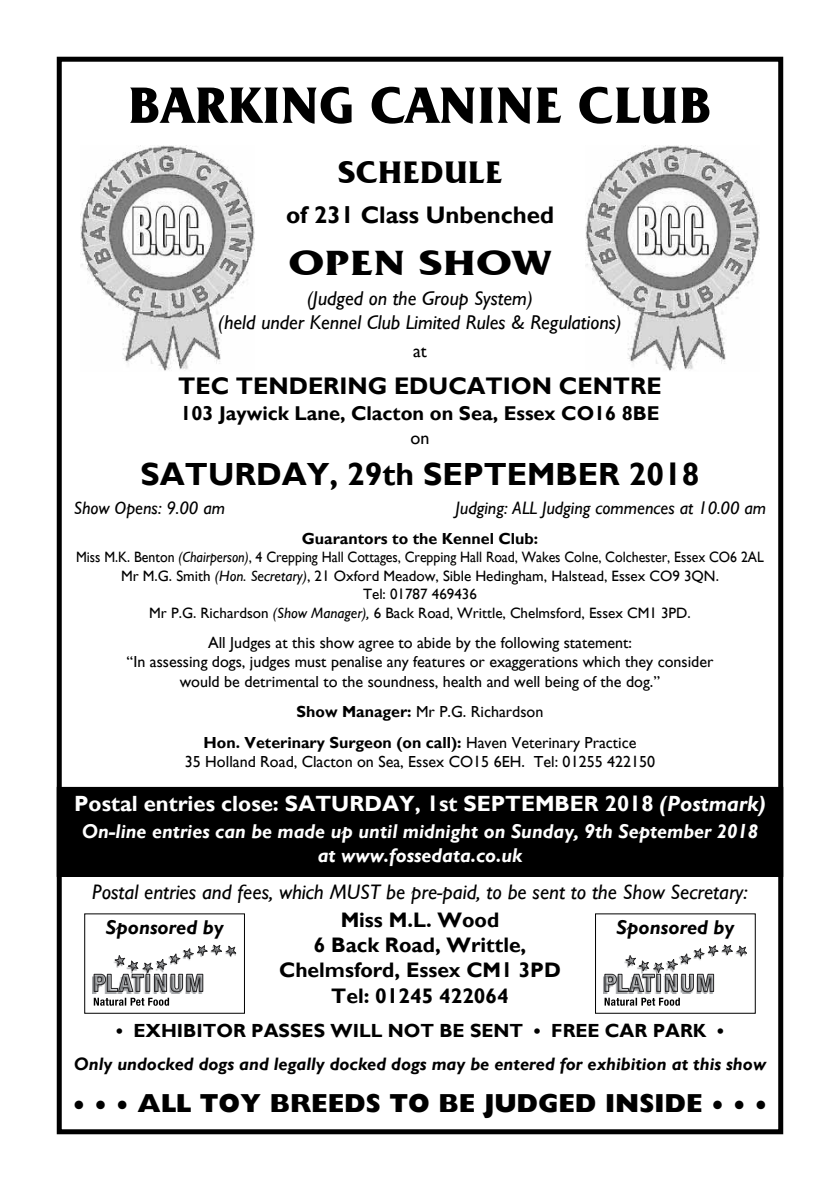
<style>
.page{position:relative;width:840px;height:1191px;background:#fff}
.page>*{position:absolute;margin:0;border:0;box-sizing:border-box;transform-origin:0 0}
.t1{font:700 52px "Friz Quadrata IT Cby BT";color:#000}
.t2{font:700 36px "Friz Quadrata IT Cby BT";color:#000;scale:1.2 1}
.t3{font:700 32px "Gill Sans";color:#000}
.t4{font:700 32px "Friz Quadrata IT Cby BT";color:#000}
.t5{font:800 26px "Gill Sans";color:#000}
.t6{font:700 24px "Gill Sans";color:#000}
.t7{font:700 22px "Gill Sans";color:#fff}
.t8{font:italic 21px "Gill Sans";color:#000}
.t9{font:700 21px/25.2px "Gill Sans";color:#000;text-align:center}
.t10{font:italic 700 20px/24px "Gill Sans";color:#fff;text-align:center}
.t11{font:italic 20px/24px "Gill Sans";color:#000;text-align:center}
.t12{font:700 20px "Gill Sans";color:#000}
.t13{font:italic 700 20px "Gill Sans";color:#000}
.t14{font:700 19px "Gill Sans";color:#000}
.t15{font:italic 700 18px "Gill Sans";color:#000}
.t16{font:italic 18px "Gill Sans";color:#000}
.t17{font:18px "Gill Sans";color:#000}
.t18{font:16px/19.2px "Gill Sans";color:#000;text-align:center}
.t19{font:700 16px/30.4px "Gill Sans";color:#000;text-align:center}
.t20{font:15px/18.4px "Gill Sans";color:#000;text-align:center;scale:.92 1}
.s1{font-style:italic}
.s2{font-weight:400}
</style>
<div class="page">
<img style="left:80px;top:145px;width:174px;height:226px">
<img style="left:585px;top:145px;width:174px;height:226px">
<div style="left:57px;top:787px;width:725px;height:89px;background:#000"></div>
<div style="left:57px;top:787px;width:725px;height:90px;border:1px solid #000"></div>
<div style="left:57px;top:57px;width:725px;height:1077px;border:5px solid #000"></div>
<svg style="left:93px;top:944px;width:144px;height:61px"></svg>
<svg style="left:604px;top:944px;width:143px;height:61px"></svg>
<div style="left:84px;top:913px;width:161px;height:100px;border:1px solid #000"></div>
<h1 class="t1" style="left:128px;top:73px;width:585px">BARKING CANINE CLUB</h1>
<h3 class="t4" style="left:337px;top:152px;width:166px">SCHEDULE</h3>
<h3 class="t6" style="left:286px;top:201px;width:269px">of 231 Class Unbenched</h3>
<h2 class="t2" style="left:288px;top:240px;width:221px">OPEN SHOW</h2>
<h3 class="t11" style="left:218px;top:286px;width:404px">(Judged on the Group System)<br>(held under Kennel Club Limited Rules &amp; Regulations)</h3>
<p class="t17" style="left:413px;top:340px;width:15px">at</p>
<h3 class="t6" style="left:178px;top:371px;width:485px">TEC TENDERING EDUCATION CENTRE</h3>
<h3 class="t12" style="left:180px;top:402px;width:480px">103 Jaywick Lane, Clacton on Sea, Essex CO16 8BE</h3>
<p class="t17" style="left:410px;top:427px;width:20px">on</p>
<h3 class="t3" style="left:140px;top:455px;width:560px">SATURday, 29th SEPTEMBER 2018</h3>
<p class="t16" style="left:74px;top:497px;width:153px">Show Opens: 9.00 am</p>
<p class="t16" style="left:455px;top:497px;width:312px">Judging: ALL Judging commences at 10.00 am</p>
<p class="t19" style="left:301px;top:524px;width:238px">Guarantors to the Kennel Club:</p>
<p class="t20" style="left:76px;top:548px;width:748px">Miss M.K. Benton <span class="s1">(Chairperson)</span>, 4 Crepping Hall Cottages, Crepping Hall Road, Wakes Colne, Colchester, Essex CO6 2AL Mr M.G. Smith <span class="s1">(Hon. Secretary)</span>, 21 Oxford Meadow, Sible Hedingham, Halstead, Essex CO9 3QN.<br>Tel: 01787 469436<br>Mr P.G. Richardson <span class="s1">(Show Manager),</span> 6 Back Road, Writtle, Chelmsford, Essex CM1 3PD.</p>
<p class="t18" style="left:127px;top:633px;width:588px">All Judges at this show agree to abide by the following statement:<br>“In assessing dogs, judges must penalise any features or exaggerations which they consider would be detrimental to the soundness, health and well being of the dog.”</p>
<p class="t19" style="left:203px;top:696px;width:434px">Show Manager: <span class="s2">Mr P.G. Richardson<br></span>Hon. Veterinary Surgeon (on call): <span class="s2">Haven Veterinary Practice</span></p>
<p class="t18" style="left:185px;top:752px;width:471px">35 Holland Road, Clacton on Sea, Essex CO15 6EH. Tel: 01255 422150</p>
<h3 class="t7" style="left:74px;top:791px;width:692px">Postal entries close: SATURDAY, 1st SEPTEMBER 2018 <span class="s1">(Postmark)</span></h3>
<h3 class="t10" style="left:82px;top:820px;width:677px">On-line entries can be made up until midnight on Sunday, 9th September 2018 at www.fossedata.co.uk</h3>
<h3 class="t8" style="left:92px;top:879px;width:656px">Postal entries and fees, which MUST be pre-paid, to be sent to the Show Secretary:</h3>
<h3 class="t9" style="left:279px;top:907px;width:283px">Miss M.L. Wood<br>6 Back Road, Writtle,<br>Chelmsford, Essex CM1 3PD<br>Tel: 01245 422064</h3>
<p class="t14" style="left:116px;top:1019px;width:609px">• EXHIBITOR PASSES WILL NOT BE SENT • FREE CAR PARK •</p>
<p class="t15" style="left:74px;top:1053px;width:693px">Only undocked dogs and legally docked dogs may be entered for exhibition at this show</p>
<h3 class="t5" style="left:72px;top:1088px;width:696px">• • • ALL TOY BREEDS TO BE JUDGED INSIDE • • •</h3>
<h3 class="t13" style="left:106px;top:916px;width:119px">Sponsored by</h3>
<h3 class="t13" style="left:616px;top:916px;width:119px">Sponsored by</h3>
</div>
